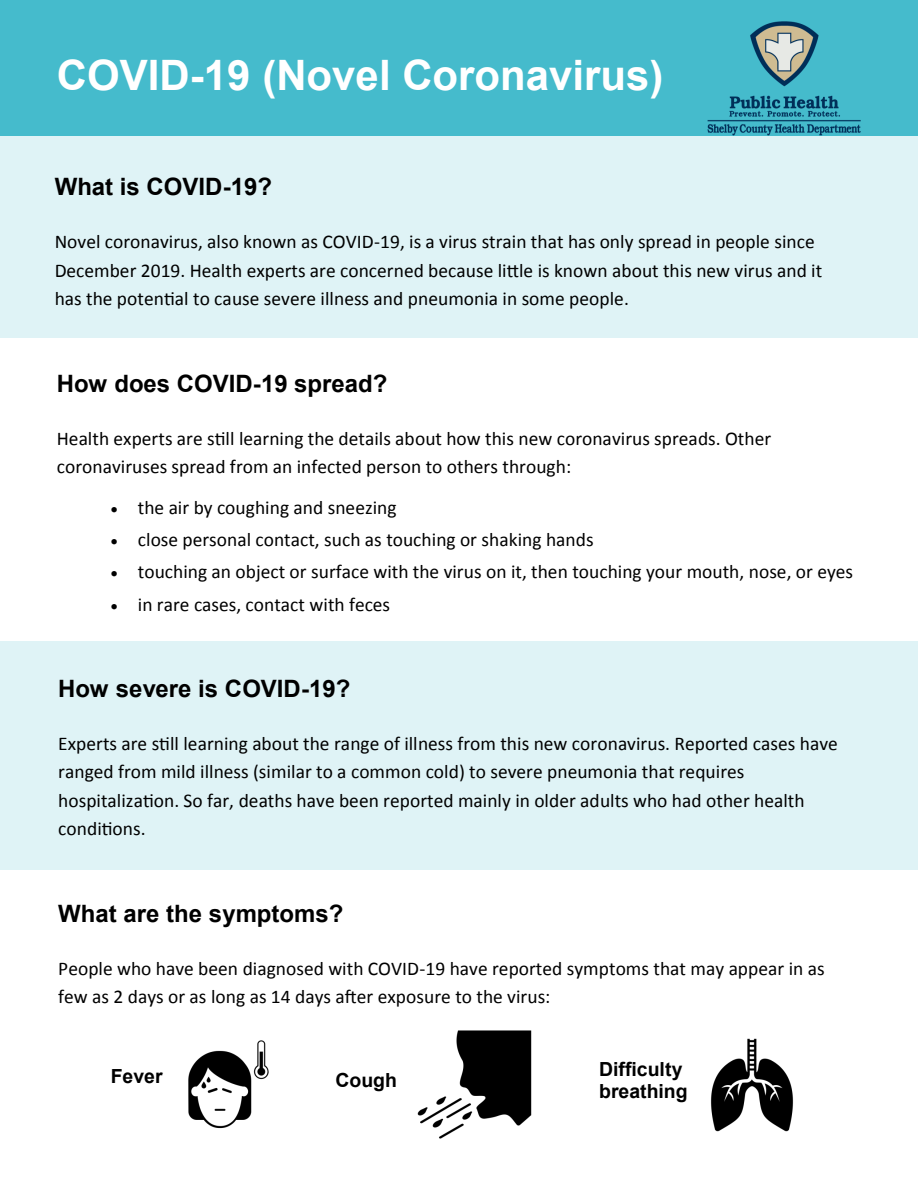
<style>
.page{position:relative;width:918px;height:1188px;background:#fff}
.page>*{position:absolute;margin:0;border:0;box-sizing:border-box;transform-origin:0 0}
.t1{font:700 42px "Arial";color:#fff}
.t2{font:700 24px "Arial";color:#000}
.t3{font:19.5px/28.3px "Calibri";color:#000}
.t4{font:700 19.5px "Arial";color:#000}
</style>
<div class="page">
<div style="left:0;top:0;width:918px;height:135px;background:#45bbcc"></div>
<div style="left:0;top:642px;width:918px;height:228px;background:#dff3f6"></div>
<div style="left:0;top:132px;width:918px;height:206px;background:#dff3f6"></div>
<img style="left:188px;top:1040px;width:81px;height:89px">
<img style="left:710px;top:1038px;width:84px;height:94px">
<img style="left:417px;top:1030px;width:115px;height:109px">
<img style="left:705px;top:21px;width:159px;height:115px">
<p class="t1" style="left:57px;top:52px;width:608px">COVID-19 (Novel Coronavirus)</p>
<p class="t2" style="left:55px;top:174px;width:219px">What is COVID-19?</p>
<p class="t3" style="left:55px;top:229px;width:769px">Novel coronavirus, also known as COVID-19, is a virus strain that has only spread in people since<br>December 2019. Health experts are concerned because little is known about this new virus and it has the potential to cause severe illness and pneumonia in some people.</p>
<p class="t2" style="left:57px;top:371px;width:332px">How does COVID-19 spread?</p>
<p class="t3" style="left:57px;top:426px;width:716px">Health experts are still learning the details about how this new coronavirus spreads. Other coronaviruses spread from an infected person to others through:</p>
<p class="t3" style="left:111px;top:495px;width:287px">• the air by coughing and sneezing</p>
<p class="t3" style="left:111px;top:527px;width:484px">• close personal contact, such as touching or shaking hands</p>
<p class="t3" style="left:111px;top:559px;width:744px">• touching an object or surface with the virus on it, then touching your mouth, nose, or eyes</p>
<p class="t3" style="left:111px;top:592px;width:281px">• in rare cases, contact with feces</p>
<p class="t2" style="left:58px;top:675px;width:294px">How severe is COVID-19?</p>
<p class="t3" style="left:58px;top:731px;width:781px">Experts are still learning about the range of illness from this new coronavirus. Reported cases have ranged from mild illness (similar to a common cold) to severe pneumonia that requires hospitalization. So far, deaths have been reported mainly in older adults who had other health conditions.</p>
<p class="t2" style="left:58px;top:900px;width:287px">What are the symptoms?</p>
<p class="t3" style="left:58px;top:956px;width:768px">People who have been diagnosed with COVID-19 have reported symptoms that may appear in as few as 2 days or as long as 14 days after exposure to the virus:</p>
<p class="t4" style="left:111px;top:1066px;width:53px">Fever</p>
<p class="t4" style="left:335px;top:1069px;width:63px">Cough</p>
<p class="t4" style="left:599px;top:1058px;width:85px">Difficulty</p>
<p class="t4" style="left:599px;top:1080px;width:90px">breathing</p>
</div>
